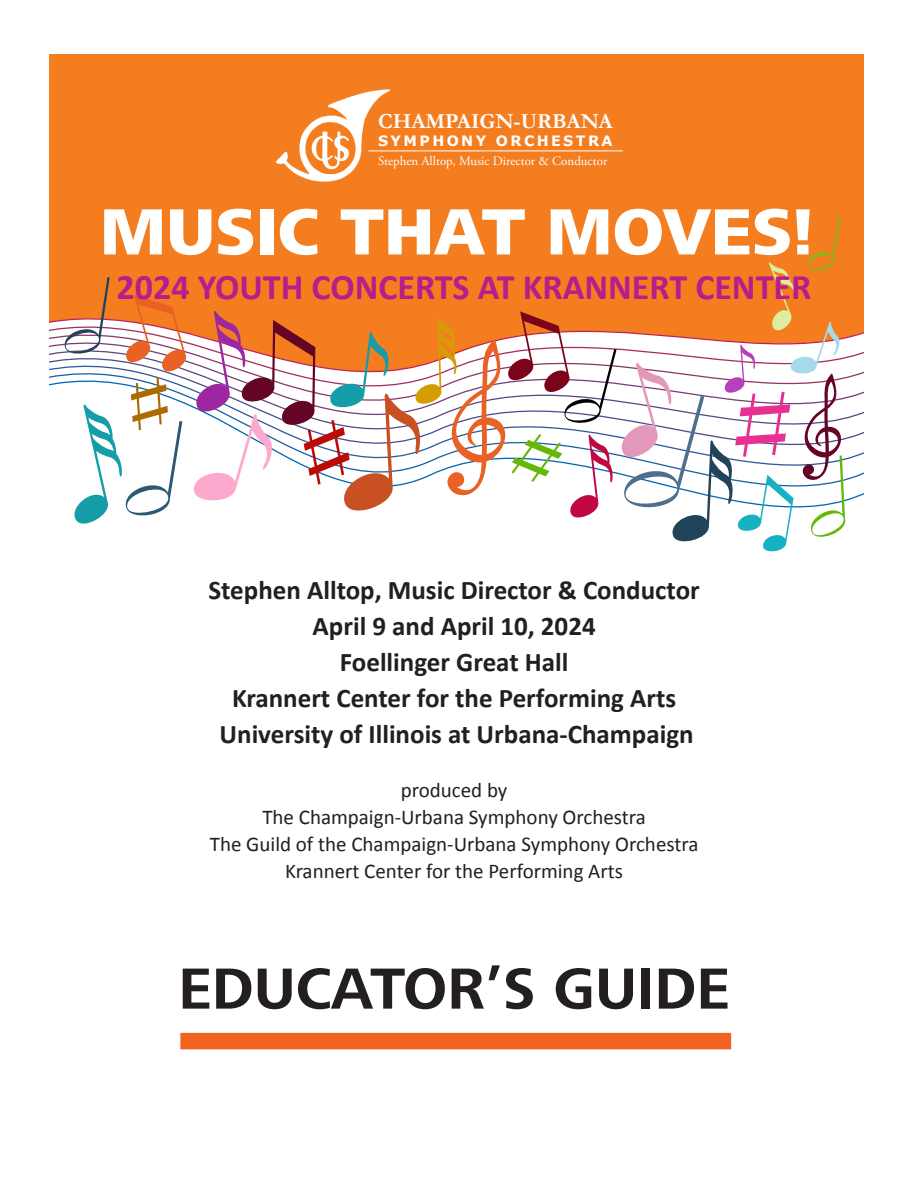
<style>
.page{position:relative;width:918px;height:1188px;background:#fff}
.page>*{position:absolute;margin:0;border:0;box-sizing:border-box;transform-origin:0 0}
.t1{font:800 67.5px "Frutiger Next Pro";color:#fff}
.t2{font:700 60px "Frutiger Next Pro";color:#231f20}
.t3{font:700 36px "Calibri";color:#b91c8d}
.t4{font:700 27px/36px "Calibri";color:#231f20;text-align:center}
.t5{font:700 21.6px "Garamond";color:#fff}
.t6{font:21px/27px "Calibri";color:#231f20;text-align:center}
.t7{font:700 14.25px "Verdana";letter-spacing:.17em;color:#fff}
.t8{font:12.9px "Adobe Garamond Pro";color:#fff}
</style>
<div class="page">
<div style="left:49px;top:54px;width:815px;height:180px;background:#f47d20"></div>
<svg style="left:49px;top:234px;width:815px;height:184px"></svg>
<svg style="left:61px;top:215px;width:788px;height:337px"></svg>
<img style="left:271px;top:85px;width:122px;height:101px">
<hr style="left:368px;top:151px;width:255px;height:1px;background:#fff">
<div style="left:180px;top:1033px;width:551px;height:16px;background:#f26322"></div>
<p class="t5" style="left:378px;top:107px;width:236px">CHAMPAIGN-URBANA</p>
<p class="t8" style="left:378px;top:153px;width:231px">Stephen Alltop, Music Director &amp; Conductor</p>
<p class="t7" style="left:378px;top:131px;width:236px">SYMPHONY ORCHESTRA</p>
<h1 class="t1" style="left:100px;top:193px;width:715px">MUSIC THAT MOVES!</h1>
<h3 class="t3" style="left:117px;top:264px;width:696px">2024 YOUTH CONCERTS AT KRANNERT CENTER</h3>
<p class="t4" style="left:208px;top:572px;width:493px">Stephen Alltop, Music Director &amp; Conductor April 9 and April 10, 2024<br>Foellinger Great Hall<br>Krannert Center for the Performing Arts University of Illinois at Urbana-Champaign</p>
<p class="t6" style="left:210px;top:777px;width:490px">produced by<br>The Champaign-Urbana Symphony Orchestra<br>The Guild of the Champaign-Urbana Symphony Orchestra Krannert Center for the Performing Arts</p>
<h2 class="t2" style="left:178px;top:954px;width:553px">EDUCATOR’S GUIDE</h2>
</div>
